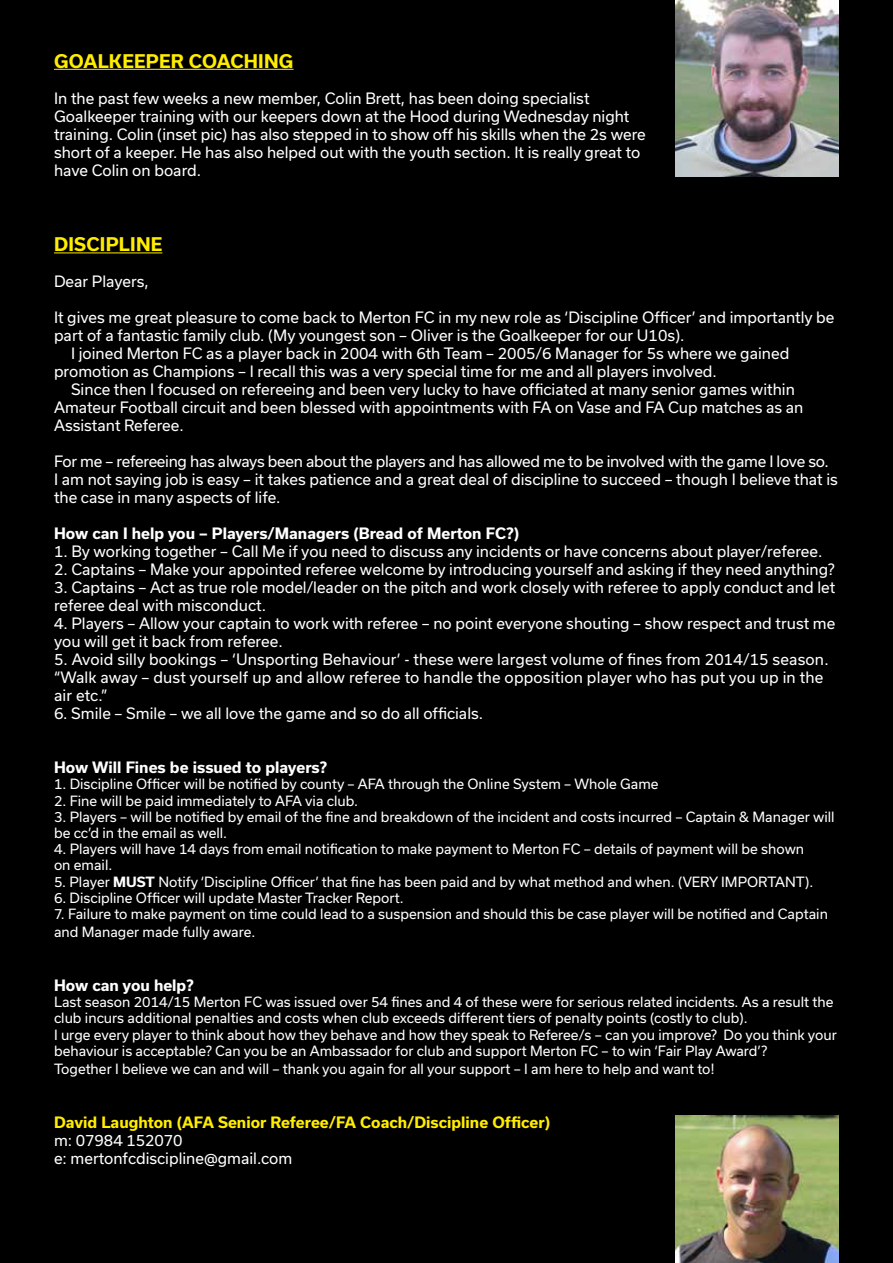
<style>
.page{position:relative;width:893px;height:1263px;background:#000}
.page>*{position:absolute;margin:0;border:0;box-sizing:border-box;transform-origin:0 0}
.t1{font:700 18px "Usual";letter-spacing:.015em;color:#ffed00}
.t2{font:15px/18px "Usual";color:#fff}
.t3{font:700 15px "Usual";color:#fff}
.t4{font:700 15px "Usual";color:#ffed00}
.t5{font:13.5px/16.2px "Usual";color:#fff}
.s1{font-weight:700}
</style>
<div class="page">
<hr style="left:54px;top:69px;width:240px;height:1px;background:#ffed00">
<hr style="left:54px;top:252px;width:108px;height:1px;background:#ffed00">
<img style="left:675px;top:1115px;width:164px;height:148px">
<img style="left:675px;top:0;width:164px;height:176px">
<p class="t1" style="left:54px;top:50px;width:241px">GOALKEEPER COACHING</p>
<p class="t2" style="left:54px;top:89px;width:593px">In the past few weeks a new member, Colin Brett, has been doing specialist Goalkeeper training with our keepers down at the Hood during Wednesday night training. Colin (inset pic) has also stepped in to show off his skills when the 2s were short of a keeper. He has also helped out with the youth section. It is really great to have Colin on board.</p>
<p class="t1" style="left:54px;top:234px;width:110px">DISCIPLINE</p>
<p class="t2" style="left:54px;top:272px;width:96px">Dear Players,</p>
<p class="t2" style="left:54px;top:308px;width:782px">It gives me great pleasure to come back to Merton FC in my new role as ‘Discipline Officer’ and importantly be</p>
<p class="t2" style="left:54px;top:326px;width:632px">part of a fantastic family club. (My youngest son – Oliver is the Goalkeeper for our U10s).</p>
<p class="t2" style="left:71px;top:344px;width:720px">I joined Merton FC as a player back in 2004 with 6th Team – 2005/6 Manager for 5s where we gained</p>
<p class="t2" style="left:54px;top:362px;width:664px">promotion as Champions – I recall this was a very special time for me and all players involved.</p>
<p class="t2" style="left:71px;top:380px;width:725px">Since then I focused on refereeing and been very lucky to have officiated at many senior games within</p>
<p class="t2" style="left:54px;top:398px;width:751px">Amateur Football circuit and been blessed with appointments with FA on Vase and FA Cup matches as an</p>
<p class="t2" style="left:54px;top:416px;width:131px">Assistant Referee.</p>
<p class="t2" style="left:54px;top:452px;width:785px">For me – refereeing has always been about the players and has allowed me to be involved with the game I love so.<br>I am not saying job is easy – it takes patience and a great deal of discipline to succeed – though I believe that is the case in many aspects of life.</p>
<p class="t3" style="left:54px;top:525px;width:467px">How can I help you – Players/Managers (Bread of Merton FC?)</p>
<p class="t2" style="left:54px;top:542px;width:770px">1. By working together – Call Me if you need to discuss any incidents or have concerns about player/referee.</p>
<p class="t2" style="left:54px;top:560px;width:782px">2. Captains – Make your appointed referee welcome by introducing yourself and asking if they need anything?</p>
<p class="t2" style="left:54px;top:578px;width:783px">3. Captains – Act as true role model/leader on the pitch and work closely with referee to apply conduct and let referee deal with misconduct.</p>
<p class="t2" style="left:54px;top:614px;width:783px">4. Players – Allow your captain to work with referee – no point everyone shouting – show respect and trust me you will get it back from referee.</p>
<p class="t2" style="left:54px;top:650px;width:776px">5. Avoid silly bookings – ‘Unsporting Behaviour’ - these were largest volume of fines from 2014/15 season. “Walk away – dust yourself up and allow referee to handle the opposition player who has put you up in the air etc.”</p>
<p class="t2" style="left:54px;top:704px;width:431px">6. Smile – Smile – we all love the game and so do all officials.</p>
<p class="t3" style="left:54px;top:759px;width:275px">How Will Fines be issued to players?</p>
<p class="t5" style="left:54px;top:776px;width:606px">1. Discipline Officer will be notified by county – AFA through the Online System – Whole Game</p>
<p class="t5" style="left:54px;top:792px;width:306px">2. Fine will be paid immediately to AFA via club.</p>
<p class="t5" style="left:54px;top:809px;width:782px">3. Players – will be notified by email of the fine and breakdown of the incident and costs incurred – Captain &amp; Manager will be cc’d in the email as well.</p>
<p class="t5" style="left:54px;top:841px;width:752px">4. Players will have 14 days from email notification to make payment to Merton FC – details of payment will be shown on email.</p>
<p class="t5" style="left:54px;top:873px;width:761px">5. Player <span class="s1">MUST</span> Notify ‘Discipline Officer’ that fine has been paid and by what method and when. (VERY IMPORTANT).</p>
<p class="t5" style="left:54px;top:890px;width:351px">6. Discipline Officer will update Master Tracker Report.</p>
<p class="t5" style="left:54px;top:905px;width:775px;line-height:18px">7. Failure to make payment on time could lead to a suspension and should this be case player will be notified and Captain and Manager made fully aware.</p>
<p class="t3" style="left:54px;top:977px;width:141px">How can you help?</p>
<p class="t5" style="left:54px;top:994px;width:784px">Last season 2014/15 Merton FC was issued over 54 fines and 4 of these were for serious related incidents. As a result the club incurs additional penalties and costs when club exceeds different tiers of penalty points (costly to club).<br>I urge every player to think about how they behave and how they speak to Referee/s – can you improve? Do you think your behaviour is acceptable? Can you be an Ambassador for club and support Merton FC – to win ‘Fair Play Award’?</p>
<p class="t5" style="left:54px;top:1061px;width:662px">Together I believe we can and will – thank you again for all your support – I am here to help and want to!</p>
<p class="t4" style="left:54px;top:1113px;width:498px">David Laughton (AFA Senior Referee/FA Coach/Discipline Officer)</p>
<p class="t2" style="left:54px;top:1131px;width:240px">m: 07984 152070<br>e: mertonfcdiscipline@gmail.com</p>
</div>
